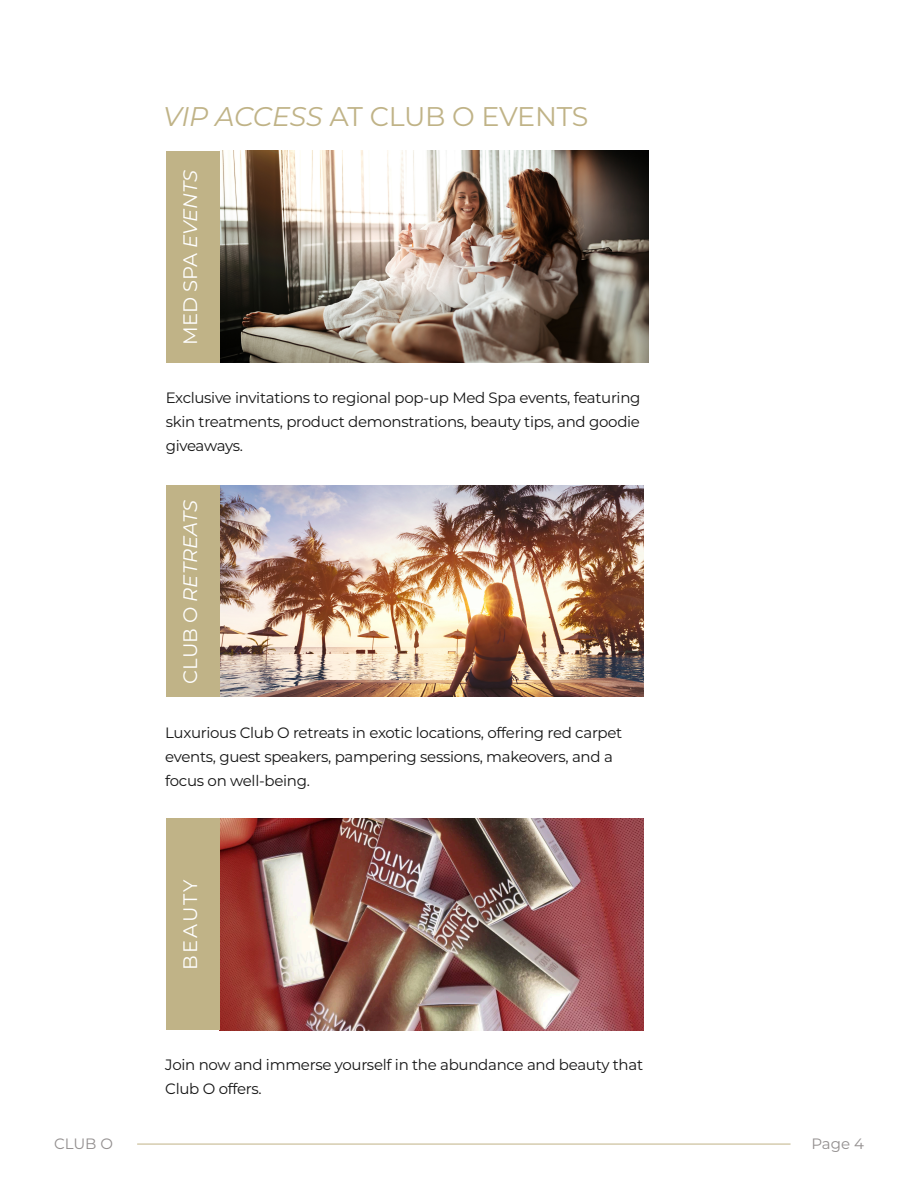
<style>
.page{position:relative;width:918px;height:1188px;background:#fff}
.page>*{position:absolute;margin:0;border:0;box-sizing:border-box;transform-origin:0 0}
.t1{font:27px "Montserrat";letter-spacing:-.02em;color:#c0b387}
.t2{font:19.5px "Montserrat";letter-spacing:.085em;color:#fff}
.t3{font:italic 19.5px "Montserrat";color:#fff}
.t4{font:15px/24px "Montserrat";letter-spacing:-.02em;color:#141414}
.t5{font:15px "Montserrat";color:#938f8f}
.s1{font-style:italic}
.s2{font-style:normal}
</style>
<div class="page">
<hr style="left:137px;top:1144px;width:654px;height:1px;background:#c0b387">
<img style="left:219px;top:151px;width:429px;height:212px">
<div style="left:166px;top:151px;width:54px;height:211px;background:#c0b387"></div>
<img style="left:219px;top:485px;width:425px;height:212px">
<div style="left:166px;top:485px;width:54px;height:211px;background:#c0b387"></div>
<img style="left:219px;top:818px;width:425px;height:212px">
<div style="left:166px;top:819px;width:54px;height:211px;background:#c0b387"></div>
<h1 class="t1" style="left:163px;top:98px;width:427px"><span class="s1">VIP ACCESS</span> AT CLUB O EVENTS</h1>
<h2 class="t2" style="left:177px;top:345px;width:177px;rotate:-90deg">MED SPA <span class="s1">EVENTS</span></h2>
<p class="t4" style="left:166px;top:386px;width:476px;text-align:justify">Exclusive invitations to regional pop-up Med Spa events, featuring skin treatments, product demonstrations, beauty tips, and goodie giveaways.</p>
<h2 class="t3" style="left:177px;top:684px;width:185px;rotate:-90deg"><span class="s2">CLUB O</span> RETREATS</h2>
<p class="t4" style="left:165px;top:720px;width:459px">Luxurious Club O retreats in exotic locations, offering red carpet events, guest speakers, pampering sessions, makeovers, and a focus on well-being.</p>
<h2 class="t2" style="left:177px;top:970px;width:91px;rotate:-90deg">BEAUTY</h2>
<p class="t4" style="left:165px;top:1052px;width:479px">Join now and immerse yourself in the abundance and beauty that<br>Club O offers.</p>
<p class="t5" style="left:54px;top:1133px;width:61px">CLUB O</p>
<p class="t5" style="left:811px;top:1133px;width:54px">Page 4</p>
</div>
